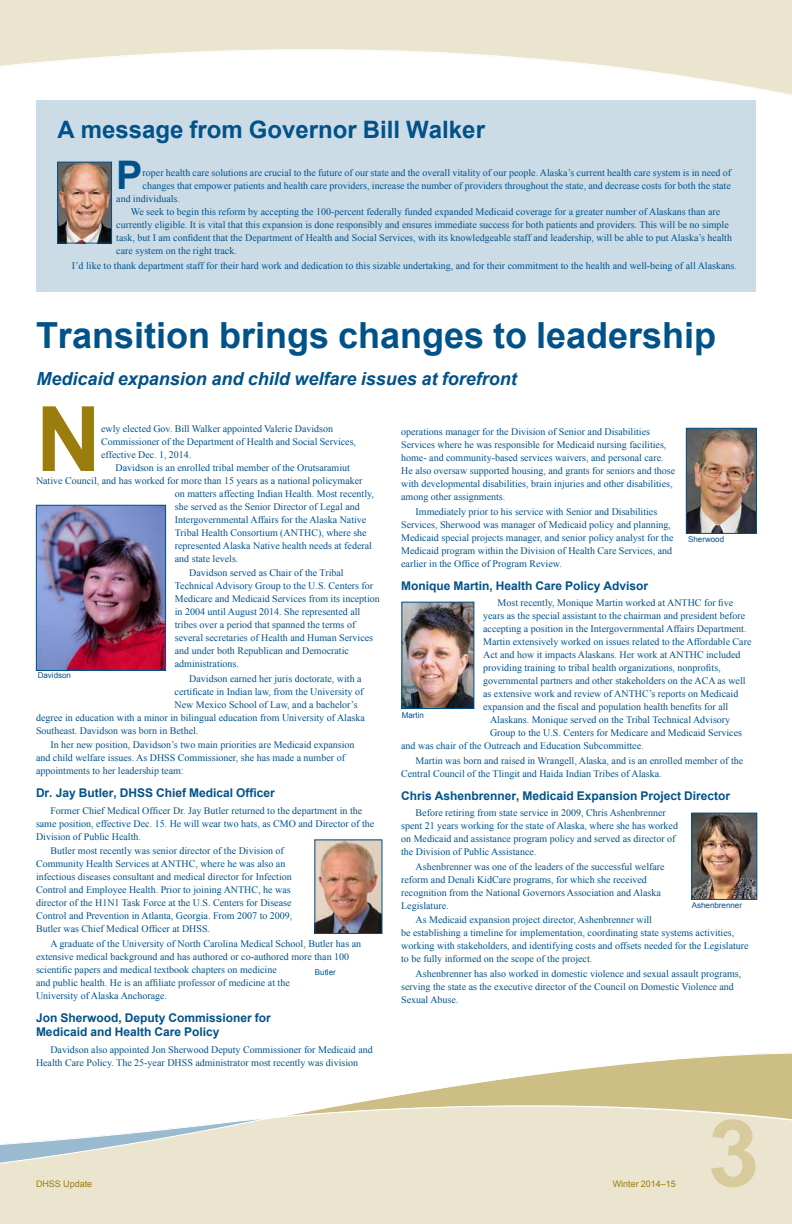
<style>
.page{position:relative;width:792px;height:1224px;background:#fff}
.page>*{position:absolute;margin:0;border:0;box-sizing:border-box;transform-origin:0 0}
.t1{font:700 93.1px "Arial";color:#d7cb9e}
.t2{font:700 90.3px "Arial";color:#9b7d0d}
.t3{font:700 39.4px "Arial";color:#005288}
.t4{font:700 36px "Arial";color:#005288}
.t5{font:700 24px "Arial";color:#005288}
.t6{font:italic 700 18px "Arial";color:#005288}
.t7{font:700 12px/14.5px "Arial";color:#005288}
.t8{font:10px/13px "Times New Roman";color:#005288}
.t9{font:9px "Arial";color:#9b7d0d}
.t10{font:8px "Arial";color:#005288}
</style>
<div class="page">
<svg style="left:0;top:0;width:792px;height:95px;fill:#ebe5cf"></svg>
<svg style="left:0;top:1052px;width:792px;height:172px"></svg>
<div style="left:36px;top:100px;width:720px;height:192px;background:#ccdce7"></div>
<img style="left:59px;top:164px;width:51px;height:77px">
<div style="left:57px;top:162px;width:55px;height:81px;border:1px solid #005288"></div>
<img style="left:694px;top:815px;width:61px;height:83px">
<div style="left:692px;top:813px;width:65px;height:87px;border:1px solid #005288"></div>
<img style="left:688px;top:430px;width:67px;height:102px">
<div style="left:686px;top:428px;width:71px;height:106px;border:1px solid #005288"></div>
<img style="left:317px;top:842px;width:63px;height:90px">
<img style="left:404px;top:604px;width:68px;height:103px">
<div style="left:402px;top:602px;width:72px;height:107px;border:1px solid #005288"></div>
<img style="left:38px;top:507px;width:126px;height:162px">
<div style="left:36px;top:505px;width:130px;height:166px;border:1px solid #005288"></div>
<h3 class="t5" style="left:58px;top:113px;width:429px">A message from Governor Bill Walker</h3>
<h3 class="t3" style="left:116px;top:149px;width:28px">P</h3>
<p class="t8" style="left:143px;top:166px;width:590px">roper health care solutions are crucial to the future of our state and the overall vitality of our people. Alaska’s current health care system is in need of</p>
<p class="t8" style="left:143px;top:179px;width:590px">changes that empower patients and health care providers, increase the number of providers throughout the state, and decrease costs for both the state</p>
<p class="t8" style="left:116px;top:192px;width:65px">and individuals.</p>
<p class="t8" style="left:131px;top:205px;width:591px">We seek to begin this reform by accepting the 100-percent federally funded expanded Medicaid coverage for a greater number of Alaskans than are</p>
<p class="t8" style="left:116px;top:218px;width:614px">currently eligible. It is vital that this expansion is done responsibly and ensures immediate success for both patients and providers. This will be no simple</p>
<p class="t8" style="left:116px;top:231px;width:617px">task, but I am confident that the Department of Health and Social Services, with its knowledgeable staff and leadership, will be able to put Alaska’s health</p>
<p class="t8" style="left:116px;top:244px;width:122px">care system on the right track.</p>
<p class="t8" style="left:72px;top:259px;width:666px">I’d like to thank department staff for their hard work and dedication to this sizable undertaking, and for their commitment to the health and well-being of all Alaskans.</p>
<h3 class="t4" style="left:36px;top:312px;width:682px">Transition brings changes to leadership</h3>
<h3 class="t6" style="left:36px;top:367px;width:482px">Medicaid expansion and child welfare issues at forefront</h3>
<p class="t8" style="left:401px;top:425px;width:276px">operations manager for the Division of Senior and Disabilities Services where he was responsible for Medicaid nursing facilities, home‑ and community-based services waivers, and personal care.<br>He also oversaw supported housing, and grants for seniors and those with developmental disabilities, brain injuries and other disabilities, among other assignments.</p>
<p class="t8" style="left:401px;top:505px;width:274px;text-indent:14px">Immediately prior to his service with Senior and Disabilities Services, Sherwood was manager of Medicaid policy and planning, Medicaid special projects manager, and senior policy analyst for the Medicaid program within the Division of Health Care Services, and earlier in the Office of Program Review.</p>
<p class="t7" style="left:401px;top:579px;width:249px">Monique Martin, Health Care Policy Advisor</p>
<p class="t8" style="left:498px;top:596px;width:237px">Most recently, Monique Martin worked at ANTHC for five</p>
<p class="t8" style="left:483px;top:609px;width:264px">years as the special assistant to the chairman and president before</p>
<p class="t8" style="left:483px;top:622px;width:265px">accepting a position in the Intergovernmental Affairs Department.</p>
<p class="t8" style="left:483px;top:635px;width:270px">Martin extensively worked on issues related to the Affordable Care</p>
<p class="t8" style="left:483px;top:648px;width:259px">Act and how it impacts Alaskans. Her work at ANTHC included</p>
<p class="t8" style="left:483px;top:661px;width:239px">providing training to tribal health organizations, nonprofits,</p>
<p class="t8" style="left:483px;top:674px;width:264px">governmental partners and other stakeholders on the ACA as well</p>
<p class="t8" style="left:483px;top:687px;width:257px">as extensive work and review of ANTHC’s reports on Medicaid</p>
<p class="t8" style="left:483px;top:700px;width:247px">expansion and the fiscal and population health benefits for all</p>
<p class="t8" style="left:490px;top:713px;width:242px">Alaskans. Monique served on the Tribal Technical Advisory</p>
<p class="t8" style="left:490px;top:726px;width:253px">Group to the U.S. Centers for Medicare and Medicaid Services</p>
<p class="t8" style="left:401px;top:739px;width:244px">and was chair of the Outreach and Education Subcommittee.</p>
<p class="t8" style="left:401px;top:754px;width:344px;text-indent:14px">Martin was born and raised in Wrangell, Alaska, and is an enrolled member of the<br>Central Council of the Tlingit and Haida Indian Tribes of Alaska.</p>
<p class="t7" style="left:401px;top:789px;width:331px">Chris Ashenbrenner, Medicaid Expansion Project Director</p>
<p class="t8" style="left:401px;top:806px;width:278px;text-indent:14px">Before retiring from state service in 2009, Chris Ashenbrenner spent 21 years working for the state of Alaska, where she has worked on Medicaid and assistance program policy and served as director of the Division of Public Assistance.</p>
<p class="t8" style="left:401px;top:860px;width:265px;text-indent:14px">Ashenbrenner was one of the leaders of the successful welfare reform and Denali KidCare programs, for which she received recognition from the National Governors Association and Alaska Legislature.</p>
<p class="t8" style="left:401px;top:913px;width:349px;text-indent:14px">As Medicaid expansion project director, Ashenbrenner will<br>be establishing a timeline for implementation, coordinating state systems activities, working with stakeholders, and identifying costs and offsets needed for the Legislature to be fully informed on the scope of the project.</p>
<p class="t8" style="left:401px;top:967px;width:342px;text-indent:14px">Ashenbrenner has also worked in domestic violence and sexual assault programs, serving the state as the executive director of the Council on Domestic Violence and<br>Sexual Abuse.</p>
<h2 class="t2" style="left:36px;top:379px;width:67px">N</h2>
<p class="t8" style="left:101px;top:422px;width:256px">ewly elected Gov. Bill Walker appointed Valerie Davidson<br>Commissioner of the Department of Health and Social Services, effective Dec. 1, 2014.</p>
<p class="t8" style="left:116px;top:461px;width:236px">Davidson is an enrolled tribal member of the Orutsaramiut</p>
<p class="t8" style="left:36px;top:474px;width:328px">Native Council, and has worked for more than 15 years as a national policymaker</p>
<p class="t8" style="left:175px;top:487px;width:201px">on matters affecting Indian Health. Most recently,</p>
<p class="t8" style="left:175px;top:500px;width:186px">she served as the Senior Director of Legal and</p>
<p class="t8" style="left:175px;top:513px;width:193px">Intergovernmental Affairs for the Alaska Native</p>
<p class="t8" style="left:175px;top:526px;width:193px">Tribal Health Consortium (ANTHC), where she</p>
<p class="t8" style="left:175px;top:539px;width:199px">represented Alaska Native health needs at federal</p>
<p class="t8" style="left:175px;top:552px;width:65px">and state levels.</p>
<p class="t8" style="left:175px;top:566px;width:206px;text-indent:14px">Davidson served as Chair of the Tribal Technical Advisory Group to the U.S. Centers for Medicare and Medicaid Services from its inception in 2004 until August 2014. She represented all tribes over a period that spanned the terms of several secretaries of Health and Human Services and under both Republican and Democratic administrations.</p>
<p class="t8" style="left:189px;top:672px;width:174px">Davidson earned her juris doctorate, with a</p>
<p class="t8" style="left:175px;top:685px;width:190px">certificate in Indian law, from the University of</p>
<p class="t8" style="left:175px;top:698px;width:184px">New Mexico School of Law, and a bachelor’s</p>
<p class="t8" style="left:36px;top:711px;width:330px">degree in education with a minor in bilingual education from University of Alaska</p>
<p class="t8" style="left:36px;top:724px;width:164px">Southeast. Davidson was born in Bethel.</p>
<p class="t8" style="left:36px;top:738px;width:320px;text-indent:14px">In her new position, Davidson’s two main priorities are Medicaid expansion and child welfare issues. As DHSS Commissioner, she has made a number of appointments to her leadership team:</p>
<p class="t7" style="left:36px;top:786px;width:240px">Dr. Jay Butler, DHSS Chief Medical Officer</p>
<p class="t8" style="left:36px;top:804px;width:340px;text-indent:14px">Former Chief Medical Officer Dr. Jay Butler returned to the department in the same position, effective Dec. 15. He will wear two hats, as CMO and Director of the<br>Division of Public Health.</p>
<p class="t8" style="left:36px;top:844px;width:258px;text-indent:14px">Butler most recently was senior director of the Division of Community Health Services at ANTHC, where he was also an infectious diseases consultant and medical director for Infection Control and Employee Health. Prior to joining ANTHC, he was director of the H1N1 Task Force at the U.S. Centers for Disease Control and Prevention in Atlanta, Georgia. From 2007 to 2009, Butler was Chief Medical Officer at DHSS.</p>
<p class="t8" style="left:36px;top:937px;width:327px;text-indent:14px">A graduate of the University of North Carolina Medical School, Butler has an extensive medical background and has authored or co-authored more than 100 scientific papers and medical textbook chapters on medicine<br>and public health. He is an affiliate professor of medicine at the<br>University of Alaska Anchorage.</p>
<p class="t7" style="left:36px;top:1011px;width:236px">Jon Sherwood, Deputy Commissioner for<br>Medicaid and Health Care Policy</p>
<p class="t8" style="left:36px;top:1043px;width:338px;text-indent:14px">Davidson also appointed Jon Sherwood Deputy Commissioner for Medicaid and<br>Health Care Policy. The 25-year DHSS administrator most recently was division</p>
<p class="t10" style="left:688px;top:534px;width:38px">Sherwood</p>
<p class="t10" style="left:38px;top:670px;width:35px">Davidson</p>
<p class="t10" style="left:402px;top:710px;width:24px">Martin</p>
<p class="t10" style="left:692px;top:900px;width:52px">Ashenbrenner</p>
<p class="t10" style="left:315px;top:967px;width:22px">Butler</p>
<p class="t9" style="left:36px;top:1178px;width:58px">DHSS Update</p>
<p class="t9" style="left:613px;top:1178px;width:65px">Winter 2014–15</p>
<h1 class="t1" style="left:708px;top:1091px;width:53px">3</h1>
</div>
